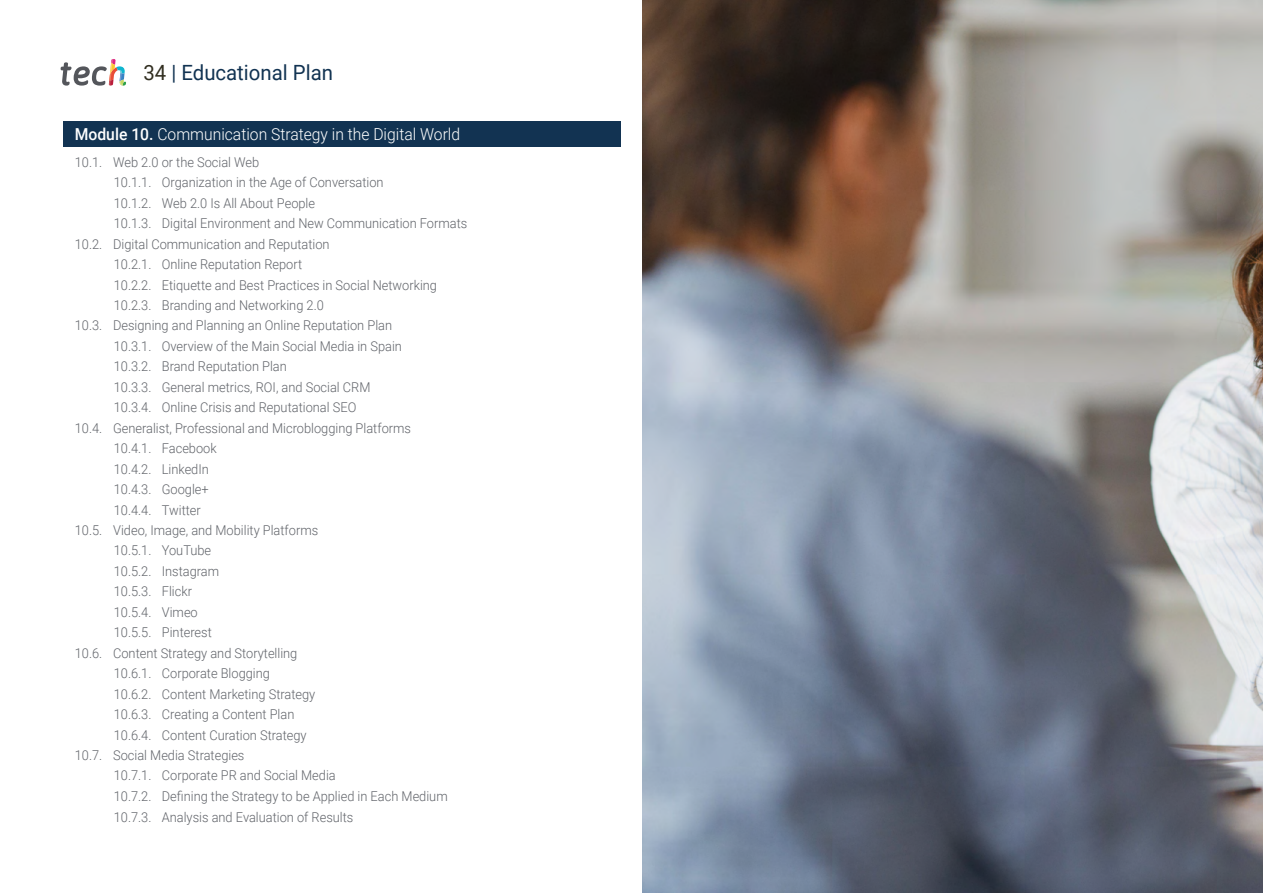
<style>
.page{position:relative;width:1263px;height:893px;background:#fff}
.page>*{position:absolute;margin:0;border:0;box-sizing:border-box;transform-origin:0 0}
.t1{font:21px "Roboto";color:#123352}
.t2{font:300 16.5px "Roboto";color:#fff;scale:.95 1}
.t3{font:300 13.5px "Roboto";color:#61646a;scale:.95 1}
.s1{color:#312e20}
.s2{font-weight:500}
</style>
<div class="page">
<svg style="left:61px;top:59px;width:65px;height:27px"></svg>
<div style="left:64px;top:121px;width:557px;height:25px;background:#123352"></div>
<img style="left:642px;top:0;width:621px;height:893px">
<h1 class="t1" style="left:144px;top:57px;width:191px"><span class="s1">34</span> | Educational Plan</h1>
<p class="t2" style="left:75px;top:123px;width:407px"><span class="s2">Module 10.</span> Communication Strategy in the Digital World</p>
<p class="t3" style="left:75px;top:153px;width:196px">10.1. Web 2.0 or the Social Web</p>
<p class="t3" style="left:114px;top:173px;width:285px">10.1.1. Organization in the Age of Conversation</p>
<p class="t3" style="left:114px;top:193px;width:213px">10.1.2. Web 2.0 Is All About People</p>
<p class="t3" style="left:114px;top:214px;width:374px">10.1.3. Digital Environment and New Communication Formats</p>
<p class="t3" style="left:75px;top:234px;width:270px">10.2. Digital Communication and Reputation</p>
<p class="t3" style="left:114px;top:255px;width:200px">10.2.1. Online Reputation Report</p>
<p class="t3" style="left:114px;top:275px;width:342px">10.2.2. Etiquette and Best Practices in Social Networking</p>
<p class="t3" style="left:114px;top:296px;width:223px">10.2.3. Branding and Networking 2.0</p>
<p class="t3" style="left:75px;top:316px;width:335px">10.3. Designing and Planning an Online Reputation Plan</p>
<p class="t3" style="left:114px;top:337px;width:305px">10.3.1. Overview of the Main Social Media in Spain</p>
<p class="t3" style="left:114px;top:357px;width:184px">10.3.2. Brand Reputation Plan</p>
<p class="t3" style="left:114px;top:377px;width:272px">10.3.3. General metrics, ROI, and Social CRM</p>
<p class="t3" style="left:114px;top:398px;width:257px">10.3.4. Online Crisis and Reputational SEO</p>
<p class="t3" style="left:75px;top:418px;width:355px">10.4. Generalist, Professional and Microblogging Platforms</p>
<p class="t3" style="left:114px;top:439px;width:110px">10.4.1. Facebook</p>
<p class="t3" style="left:114px;top:459px;width:102px">10.4.2. LinkedIn</p>
<p class="t3" style="left:114px;top:480px;width:101px">10.4.3. Google+</p>
<p class="t3" style="left:114px;top:500px;width:93px">10.4.4. Twitter</p>
<p class="t3" style="left:75px;top:521px;width:258px">10.5. Video, Image, and Mobility Platforms</p>
<p class="t3" style="left:114px;top:541px;width:104px">10.5.1. YouTube</p>
<p class="t3" style="left:114px;top:562px;width:112px">10.5.2. Instagram</p>
<p class="t3" style="left:114px;top:582px;width:84px">10.5.3. Flickr</p>
<p class="t3" style="left:114px;top:602px;width:90px">10.5.4. Vimeo</p>
<p class="t3" style="left:114px;top:623px;width:105px">10.5.5. Pinterest</p>
<p class="t3" style="left:75px;top:643px;width:236px">10.6. Content Strategy and Storytelling</p>
<p class="t3" style="left:114px;top:664px;width:166px">10.6.1. Corporate Blogging</p>
<p class="t3" style="left:114px;top:684px;width:214px">10.6.2. Content Marketing Strategy</p>
<p class="t3" style="left:114px;top:705px;width:192px">10.6.3. Creating a Content Plan</p>
<p class="t3" style="left:114px;top:725px;width:204px">10.6.4. Content Curation Strategy</p>
<p class="t3" style="left:75px;top:746px;width:180px">10.7. Social Media Strategies</p>
<p class="t3" style="left:114px;top:766px;width:235px">10.7.1. Corporate PR and Social Media</p>
<p class="t3" style="left:114px;top:787px;width:353px">10.7.2. Defining the Strategy to be Applied in Each Medium</p>
<p class="t3" style="left:114px;top:807px;width:254px">10.7.3. Analysis and Evaluation of Results</p>
</div>
